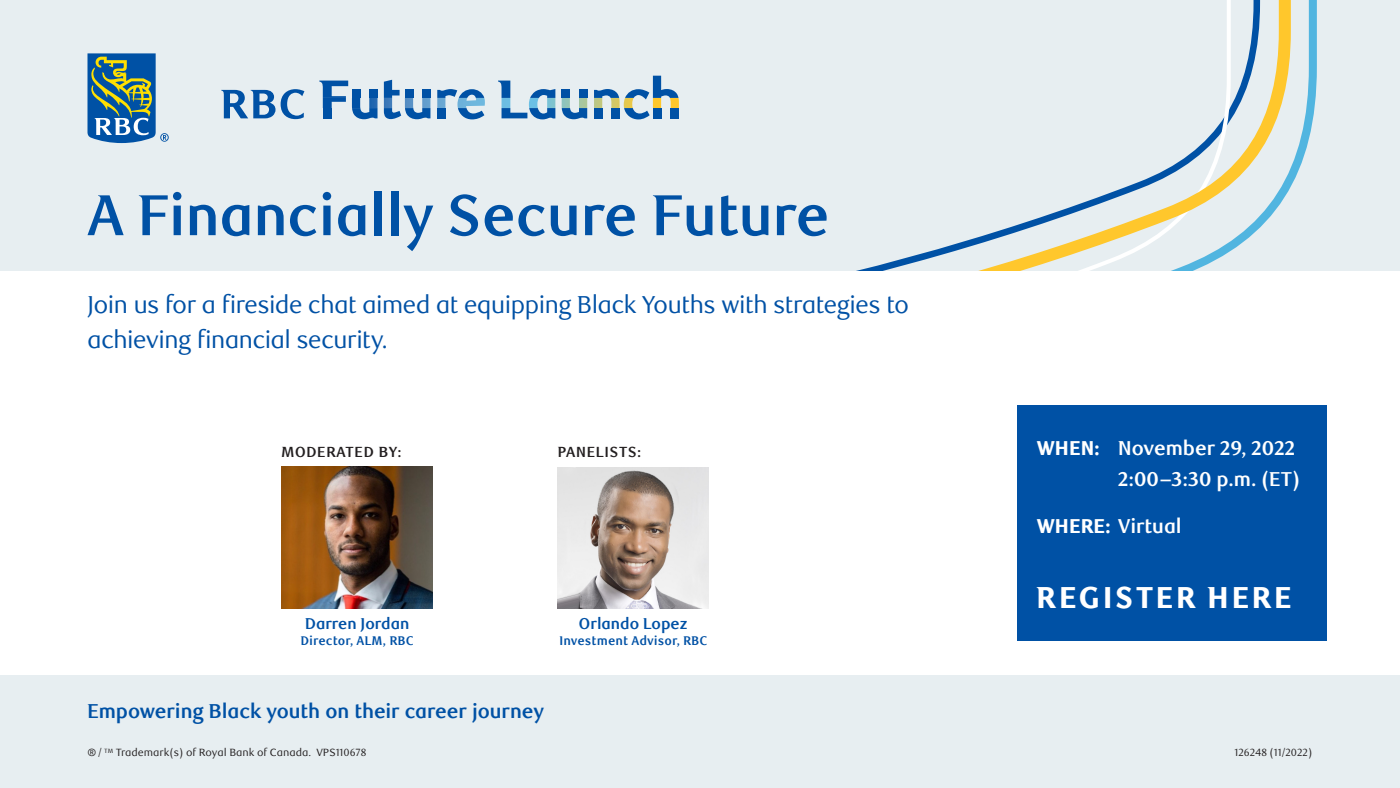
<style>
.page{position:relative;width:1400px;height:788px;background:#fff}
.page>*{position:absolute;margin:0;border:0;box-sizing:border-box;transform-origin:0 0}
.t1{font:700 57.75px "RBC Display";color:#0051a5}
.t2{font:800 30.36px "RBC Display";letter-spacing:.09em;color:#fff}
.t3{font:24.5px/35px "RBC Display";letter-spacing:-.015em;color:#0051a5}
.t4{font:700 20.12px/31.5px "RBC Display";color:#fff;text-align:right}
.t5{font:700 20.12px "RBC Display";letter-spacing:-.005em;color:#0051a5}
.t6{font:700 15.75px "RBC Display";color:#0051a5}
.t7{font:700 14.7px "RBC Display";letter-spacing:.05em;color:#231f20}
.t8{font:700 12.6px "RBC Text Cond";color:#0051a5}
.t9{font:10.5px "RBC Text";color:#231f20}
.s1{font-weight:800}
</style>
<div class="page">
<div style="left:0;top:0;width:1400px;height:270px;background:#e7eef1"></div>
<div style="left:0;top:675px;width:1400px;height:113px;background:#e7eef1"></div>
<svg style="left:88px;top:53px;width:81px;height:90px"></svg>
<svg style="left:319px;top:76px;width:360px;height:43px"></svg>
<div style="left:323px;top:108px;width:9px;height:10px;background:#0051a5"></div>
<svg style="left:221px;top:89px;width:83px;height:30px"></svg>
<div style="left:1017px;top:405px;width:309px;height:235px;background:#0051a5"></div>
<img style="left:558px;top:467px;width:151px;height:141px">
<img style="left:282px;top:466px;width:151px;height:142px">
<svg style="left:1291px;top:0;width:26px;height:186px"></svg>
<svg style="left:860px;top:0;width:431px;height:270px"></svg>
<p class="t1" style="left:88px;top:181px;width:744px">A Financially Secure Future</p>
<p class="t3" style="left:88px;top:288px;width:823px">Join us for a fireside chat aimed at equipping Black Youths with strategies to achieving financial security.</p>
<p class="t7" style="left:282px;top:443px;width:122px">MODERATED BY:</p>
<p class="t7" style="left:558px;top:443px;width:85px">PANELISTS:</p>
<p class="t6" style="left:305px;top:614px;width:106px">Darren Jordan</p>
<p class="t8" style="left:300px;top:633px;width:115px">Director, ALM, RBC</p>
<p class="t6" style="left:579px;top:614px;width:110px">Orlando Lopez</p>
<p class="t8" style="left:559px;top:633px;width:150px">Investment Advisor, RBC</p>
<p class="t4" style="left:1037px;top:432px;width:265px"><span class="s1">WHEN:</span> November 29, 2022<br>2:00–3:30 p.m. (ET)</p>
<p class="t4" style="left:1037px;top:511px;width:146px"><span class="s1">WHERE:</span> Virtual</p>
<p class="t2" style="left:1037px;top:579px;width:257px">REGISTER HERE</p>
<p class="t5" style="left:88px;top:698px;width:458px">Empowering Black youth on their career journey</p>
<p class="t9" style="left:88px;top:746px;width:280px">® / <sup>TM</sup> Trademark(s) of Royal Bank of Canada. VPS110678</p>
<p class="t9" style="left:1234px;top:746px;width:80px">126248 (11/2022)</p>
</div>
